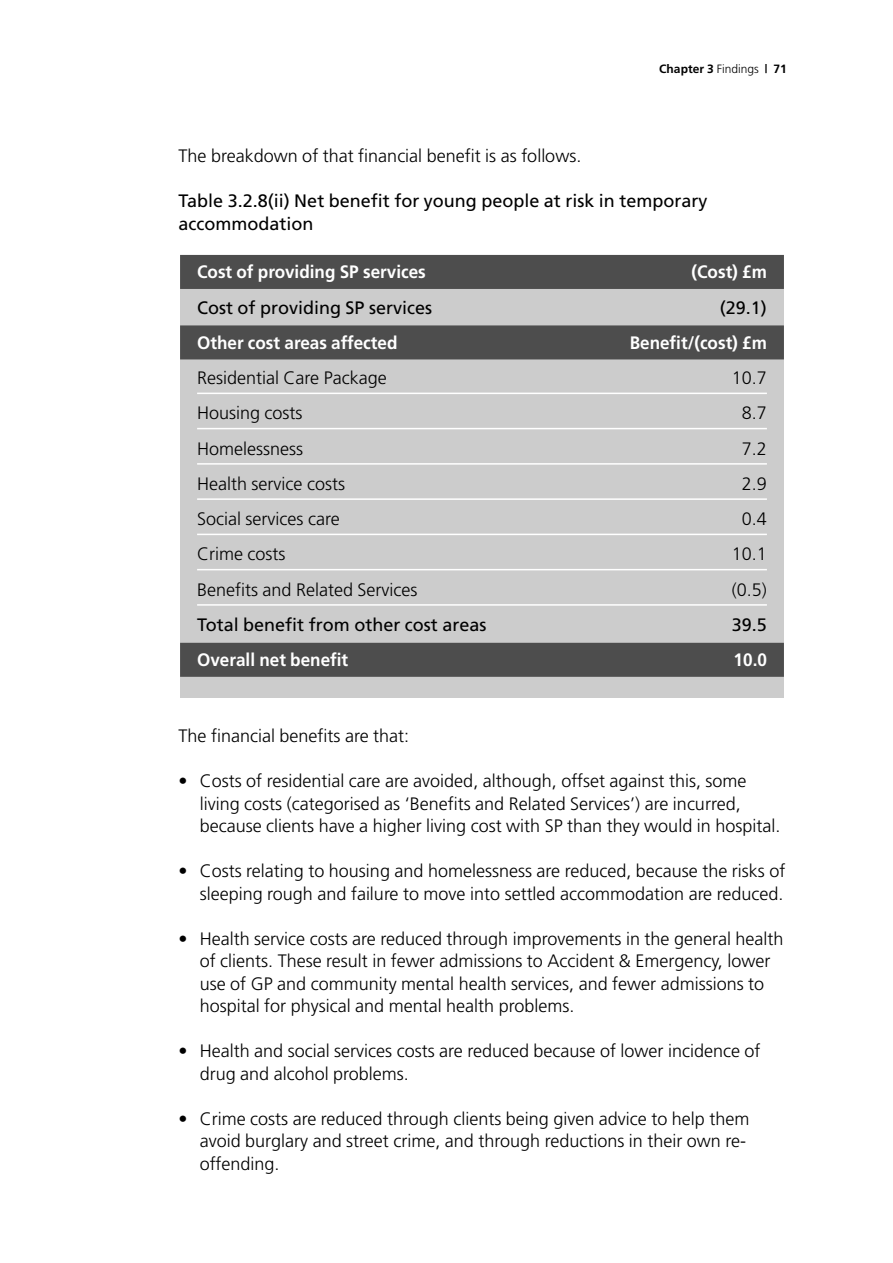
<style>
.page{position:relative;width:893px;height:1263px;background:#fff}
.page>*{position:absolute;margin:0;border:0;box-sizing:border-box;transform-origin:0 0}
.t1{font:300 18px/22.5px "Frutiger";color:#000}
.t2{font:18px/22.5px "Frutiger";color:#000}
.t3{font:700 18px "Frutiger";color:#fff;scale:.95 1}
.t4{font:700 12px "Frutiger";color:#000}
.s1{font-weight:300}
</style>
<div class="page">
<div style="left:180px;top:255px;width:604px;height:442px;background:#ccc"></div>
<div style="left:180px;top:255px;width:604px;height:34px;background:#4d4d4d"></div>
<div style="left:180px;top:325px;width:604px;height:34px;background:#4d4d4d"></div>
<hr style="left:197px;top:393px;width:570px;height:1px;background:#fff">
<hr style="left:197px;top:428px;width:570px;height:1px;background:#fff">
<hr style="left:197px;top:463px;width:570px;height:2px;background:#fff">
<hr style="left:197px;top:498px;width:570px;height:2px;background:#fff">
<hr style="left:197px;top:534px;width:570px;height:1px;background:#fff">
<hr style="left:197px;top:569px;width:570px;height:1px;background:#fff">
<hr style="left:197px;top:604px;width:570px;height:2px;background:#fff">
<div style="left:180px;top:643px;width:604px;height:34px;background:#4d4d4d"></div>
<p class="t4" style="left:659px;top:64px;width:129px">Chapter 3 <span class="s1">Findings</span> | 71</p>
<p class="t1" style="left:179px;top:146px;width:404px">The breakdown of that financial benefit is as follows.</p>
<p class="t2" style="left:179px;top:191px;width:530px">Table 3.2.8(ii) Net benefit for young people at risk in temporary accommodation</p>
<p class="t3" style="left:197px;top:265px;width:242px">Cost of providing SP services</p>
<p class="t3" style="left:691px;top:265px;width:81px">(Cost) £m</p>
<p class="t2" style="left:197px;top:297px;width:237px">Cost of providing SP services</p>
<p class="t2" style="left:720px;top:297px;width:49px">(29.1)</p>
<p class="t3" style="left:197px;top:335px;width:212px">Other cost areas affected</p>
<p class="t3" style="left:630px;top:335px;width:146px">Benefit/(cost) £m</p>
<p class="t1" style="left:197px;top:368px;width:191px">Residential Care Package</p>
<p class="t1" style="left:732px;top:368px;width:37px">10.7</p>
<p class="t1" style="left:197px;top:403px;width:107px">Housing costs</p>
<p class="t1" style="left:742px;top:403px;width:27px">8.7</p>
<p class="t1" style="left:197px;top:438px;width:108px">Homelessness</p>
<p class="t1" style="left:742px;top:438px;width:27px">7.2</p>
<p class="t1" style="left:197px;top:474px;width:149px">Health service costs</p>
<p class="t1" style="left:742px;top:474px;width:27px">2.9</p>
<p class="t1" style="left:197px;top:509px;width:144px">Social services care</p>
<p class="t1" style="left:742px;top:509px;width:27px">0.4</p>
<p class="t1" style="left:197px;top:544px;width:90px">Crime costs</p>
<p class="t1" style="left:732px;top:544px;width:37px">10.1</p>
<p class="t1" style="left:197px;top:579px;width:222px">Benefits and Related Services</p>
<p class="t1" style="left:732px;top:579px;width:37px">(0.5)</p>
<p class="t2" style="left:197px;top:615px;width:291px">Total benefit from other cost areas</p>
<p class="t2" style="left:732px;top:615px;width:37px">39.5</p>
<p class="t3" style="left:197px;top:653px;width:161px">Overall net benefit</p>
<p class="t3" style="left:734px;top:653px;width:37px">10.0</p>
<p class="t1" style="left:179px;top:726px;width:232px">The financial benefits are that:</p>
<p class="t1" style="left:200px;top:771px;width:582px;text-indent:-21px">• Costs of residential care are avoided, although, offset against this, some living costs (categorised as ‘Benefits and Related Services’) are incurred, because clients have a higher living cost with SP than they would in hospital.</p>
<p class="t1" style="left:179px;top:861px;width:608px;text-align:right">• Costs relating to housing and homelessness are reduced, because the risks of sleeping rough and failure to move into settled accommodation are reduced.</p>
<p class="t1" style="left:200px;top:928px;width:585px;text-indent:-21px">• Health service costs are reduced through improvements in the general health of clients. These result in fewer admissions to Accident &amp; Emergency, lower use of GP and community mental health services, and fewer admissions to hospital for physical and mental health problems.</p>
<p class="t1" style="left:200px;top:1041px;width:562px;text-indent:-21px">• Health and social services costs are reduced because of lower incidence of drug and alcohol problems.</p>
<p class="t1" style="left:200px;top:1109px;width:551px;text-indent:-21px">• Crime costs are reduced through clients being given advice to help them avoid burglary and street crime, and through reductions in their own re&shy;offending.</p>
</div>
